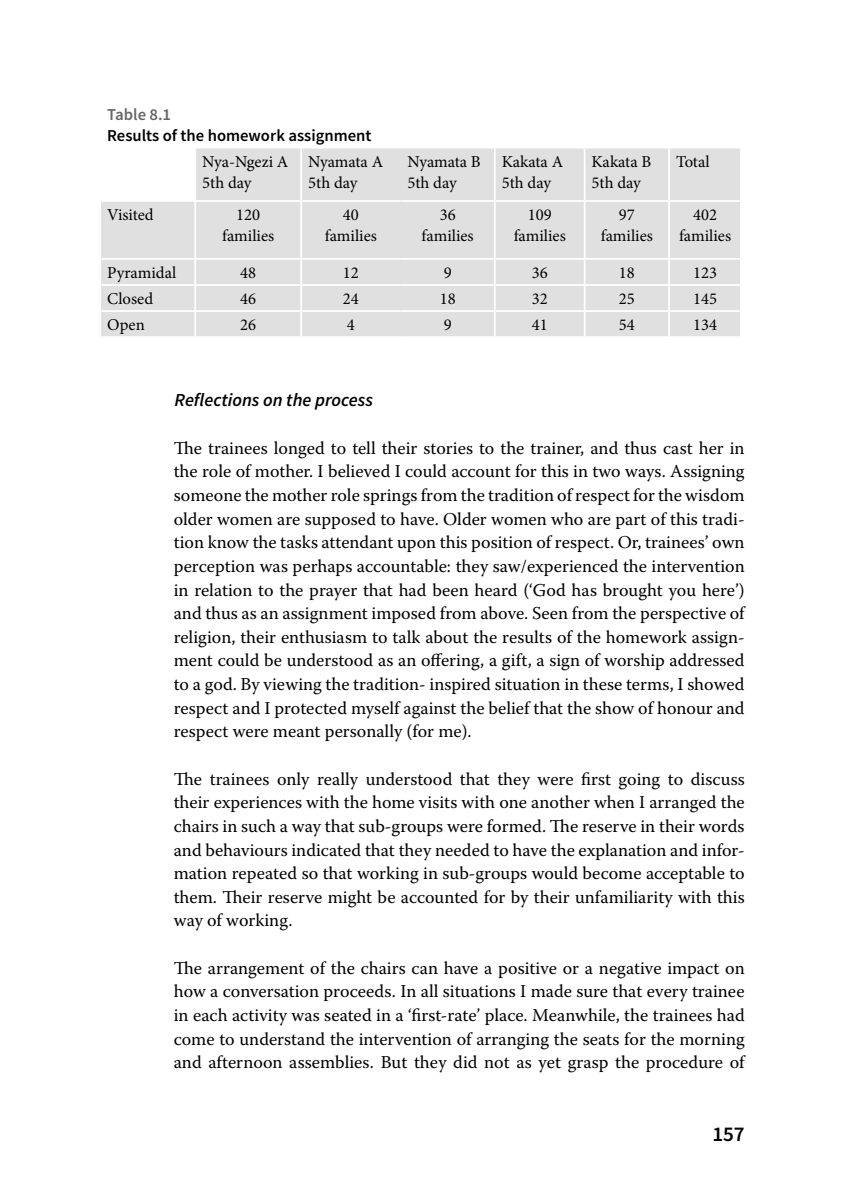
<style>
.page{position:relative;width:844px;height:1191px;background:#fff}
.page>*{position:absolute;margin:0;border:0;box-sizing:border-box;transform-origin:0 0}
.t1{font:600 21px "Source Sans Pro";color:#000}
.t2{font:italic 600 18.38px "Source Sans Pro";color:#000}
.t3{font:18.03px/23.6px "Warnock Pro";color:#000;text-align:justify}
.t4{font:16.62px/21px "Minion Pro";color:#000;text-align:center}
.t5{font:600 16.62px "Source Sans Pro";color:#000}
.t6{font:600 16.62px "Source Sans Pro";color:#666}
</style>
<div class="page">
<svg style="left:101px;top:148px;width:638px;height:188px;background:#e2e2e2"></svg>
<hr style="left:99px;top:200px;width:96px;height:2px;background:#fff">
<hr style="left:195px;top:200px;width:106px;height:2px;background:#fff">
<hr style="left:301px;top:200px;width:99px;height:2px;background:#fff">
<hr style="left:400px;top:200px;width:94px;height:2px;background:#fff">
<hr style="left:494px;top:200px;width:90px;height:2px;background:#fff">
<hr style="left:584px;top:200px;width:84px;height:2px;background:#fff">
<hr style="left:668px;top:200px;width:73px;height:2px;background:#fff">
<hr style="left:99px;top:310px;width:96px;height:2px;background:#fff">
<hr style="left:195px;top:310px;width:106px;height:2px;background:#fff">
<hr style="left:301px;top:310px;width:99px;height:2px;background:#fff">
<hr style="left:400px;top:310px;width:94px;height:2px;background:#fff">
<hr style="left:494px;top:310px;width:90px;height:2px;background:#fff">
<hr style="left:584px;top:310px;width:84px;height:2px;background:#fff">
<hr style="left:668px;top:310px;width:73px;height:2px;background:#fff">
<hr style="left:99px;top:258px;width:96px;height:2px;background:#fff">
<hr style="left:195px;top:258px;width:106px;height:2px;background:#fff">
<hr style="left:301px;top:258px;width:99px;height:2px;background:#fff">
<hr style="left:400px;top:258px;width:94px;height:2px;background:#fff">
<hr style="left:494px;top:258px;width:90px;height:2px;background:#fff">
<hr style="left:584px;top:258px;width:84px;height:2px;background:#fff">
<hr style="left:668px;top:258px;width:73px;height:2px;background:#fff">
<hr style="left:99px;top:284px;width:96px;height:2px;background:#fff">
<hr style="left:195px;top:284px;width:106px;height:2px;background:#fff">
<hr style="left:301px;top:284px;width:99px;height:2px;background:#fff">
<hr style="left:400px;top:284px;width:94px;height:2px;background:#fff">
<hr style="left:494px;top:284px;width:90px;height:2px;background:#fff">
<hr style="left:584px;top:284px;width:84px;height:2px;background:#fff">
<hr style="left:668px;top:284px;width:73px;height:2px;background:#fff">
<hr style="left:194px;top:148px;width:2px;height:52px;background:#fff">
<hr style="left:194px;top:202px;width:2px;height:56px;background:#fff">
<hr style="left:194px;top:260px;width:2px;height:24px;background:#fff">
<hr style="left:194px;top:286px;width:2px;height:24px;background:#fff">
<hr style="left:194px;top:312px;width:2px;height:24px;background:#fff">
<hr style="left:300px;top:148px;width:2px;height:52px;background:#fff">
<hr style="left:300px;top:202px;width:2px;height:56px;background:#fff">
<hr style="left:300px;top:260px;width:2px;height:24px;background:#fff">
<hr style="left:300px;top:286px;width:2px;height:24px;background:#fff">
<hr style="left:300px;top:312px;width:2px;height:24px;background:#fff">
<hr style="left:494px;top:148px;width:1px;height:52px;background:#fff">
<hr style="left:494px;top:202px;width:1px;height:56px;background:#fff">
<svg style="left:494px;top:260px;width:1px;height:76px"></svg>
<hr style="left:583px;top:148px;width:2px;height:52px;background:#fff">
<hr style="left:668px;top:148px;width:1px;height:52px;background:#fff">
<hr style="left:583px;top:202px;width:2px;height:56px;background:#fff">
<hr style="left:668px;top:202px;width:1px;height:56px;background:#fff">
<hr style="left:583px;top:260px;width:2px;height:24px;background:#fff">
<hr style="left:583px;top:286px;width:2px;height:24px;background:#fff">
<hr style="left:583px;top:312px;width:2px;height:24px;background:#fff">
<svg style="left:668px;top:260px;width:1px;height:76px"></svg>
<p class="t6" style="left:107px;top:104px;width:65px">Table 8.1</p>
<p class="t5" style="left:107px;top:125px;width:266px">Results of the homework assignment</p>
<p class="t4" style="left:202px;top:151px;width:88px;text-align:left">Nya-Ngezi A<br>5th day</p>
<p class="t4" style="left:308px;top:151px;width:76px;text-align:left">Nyamata A<br>5th day</p>
<p class="t4" style="left:407px;top:151px;width:75px;text-align:left">Nyamata B<br>5th day</p>
<p class="t4" style="left:501px;top:151px;width:63px;text-align:left">Kakata A<br>5th day</p>
<p class="t4" style="left:591px;top:151px;width:61px;text-align:left">Kakata B<br>5th day</p>
<p class="t4" style="left:675px;top:151px;width:35px">Total</p>
<p class="t4" style="left:107px;top:204px;width:48px">Visited</p>
<p class="t4" style="left:222px;top:204px;width:54px">120 families</p>
<p class="t4" style="left:325px;top:204px;width:54px">40 families</p>
<p class="t4" style="left:421px;top:204px;width:54px">36 families</p>
<p class="t4" style="left:513px;top:204px;width:54px">109 families</p>
<p class="t4" style="left:600px;top:204px;width:54px">97 families</p>
<p class="t4" style="left:678px;top:204px;width:54px">402 families</p>
<p class="t4" style="left:107px;top:262px;width:71px">Pyramidal</p>
<p class="t4" style="left:240px;top:262px;width:17px">48</p>
<p class="t4" style="left:343px;top:262px;width:17px">12</p>
<p class="t4" style="left:443px;top:262px;width:9px">9</p>
<p class="t4" style="left:531px;top:262px;width:17px">36</p>
<p class="t4" style="left:618px;top:262px;width:17px">18</p>
<p class="t4" style="left:693px;top:262px;width:25px">123</p>
<p class="t4" style="left:107px;top:288px;width:47px">Closed</p>
<p class="t4" style="left:240px;top:288px;width:17px">46</p>
<p class="t4" style="left:343px;top:288px;width:17px">24</p>
<p class="t4" style="left:439px;top:288px;width:17px">18</p>
<p class="t4" style="left:531px;top:288px;width:17px">32</p>
<p class="t4" style="left:618px;top:288px;width:17px">25</p>
<p class="t4" style="left:693px;top:288px;width:25px">145</p>
<p class="t4" style="left:107px;top:314px;width:39px">Open</p>
<p class="t4" style="left:240px;top:314px;width:17px">26</p>
<p class="t4" style="left:347px;top:314px;width:9px">4</p>
<p class="t4" style="left:443px;top:314px;width:9px">9</p>
<p class="t4" style="left:531px;top:314px;width:17px">41</p>
<p class="t4" style="left:618px;top:314px;width:17px">54</p>
<p class="t4" style="left:693px;top:314px;width:25px">134</p>
<p class="t2" style="left:174px;top:389px;width:200px">Reflections on the process</p>
<p class="t3" style="left:174px;top:436px;width:572px">The trainees longed to tell their stories to the trainer, and thus cast her in the role of mother. I believed I could account for this in two ways. Assigning someone the mother role springs from the tradition of respect for the wisdom older women are supposed to have. Older women who are part of this tradi&shy;tion know the tasks attendant upon this position of respect. Or, trainees’ own perception was perhaps accountable: they saw/experienced the intervention in relation to the prayer that had been heard (‘God has brought you here’) and thus as an assignment imposed from above. Seen from the perspective of religion, their enthusiasm to talk about the results of the homework assign&shy;ment could be understood as an offering, a gift, a sign of worship addressed to a god. By viewing the tradition- inspired situation in these terms, I showed respect and I protected myself against the belief that the show of honour and respect were meant personally (for me).</p>
<p class="t3" style="left:174px;top:766px;width:572px">The trainees only really understood that they were first going to discuss their experiences with the home visits with one another when I arranged the chairs in such a way that sub-groups were formed. The reserve in their words and behaviours indicated that they needed to have the explanation and infor&shy;mation repeated so that working in sub-groups would become acceptable to them. Their reserve might be accounted for by their unfamiliarity with this way of working.</p>
<p class="t3" style="left:174px;top:955px;width:572px">The arrangement of the chairs can have a positive or a negative impact on how a conversation proceeds. In all situations I made sure that every trainee in each activity was seated in a ‘first-rate’ place. Meanwhile, the trainees had come to understand the intervention of arranging the seats for the morning and afternoon assemblies. But they did not as yet grasp the procedure of</p>
<p class="t1" style="left:712px;top:1121px;width:34px">157</p>
</div>
